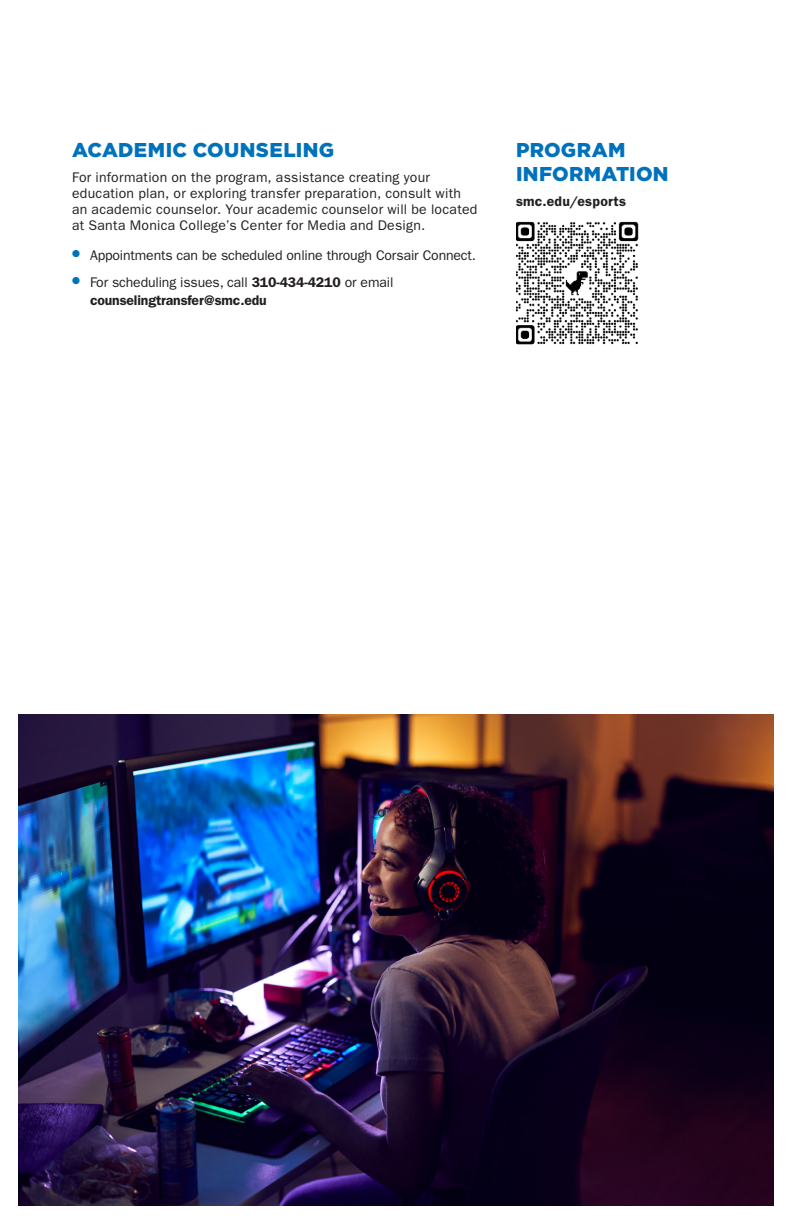
<style>
.page{position:relative;width:792px;height:1224px;background:#fff}
.page>*{position:absolute;margin:0;border:0;box-sizing:border-box;transform-origin:0 0}
.H3-10_12{font:900 20px/24px "Gotham";letter-spacing:.015em;color:#0072bc}
.Chart_body_text{font:14px/16px "ITC Franklin Gothic Std";letter-spacing:.02em;color:#231f20}
.Bullet_List{font:600 14px/18px "ITC Franklin Gothic Std";letter-spacing:-.01em;color:#231f20}
.Bullet_List-2{font:14px "ITC Franklin Gothic Std";letter-spacing:-.01em;color:#231f20}
.Chart_body_text-2{font:600 14px "ITC Franklin Gothic Std";letter-spacing:.02em;color:#231f20}
.s1{font-weight:400}
</style>
<div class="page">
<img style="left:516px;top:221px;width:123px;height:124px">
<img style="left:18px;top:714px;width:756px;height:492px">
<h3 class="H3-10_12" style="left:72px;top:137px;width:264px">ACADEMIC COUNSELING</h3>
<h2 class="Chart_body_text" style="left:72px;top:169px;width:407px">For information on the program, assistance creating your education plan, or exploring transfer preparation, consult with an academic counselor. Your academic counselor will be located at Santa Monica College’s Center for Media and Design.</h2>
<p class="Bullet_List-2" style="left:72px;top:247px;width:406px"><sup>●</sup> Appointments can be scheduled online through Corsair Connect.</p>
<p class="Bullet_List" style="left:90px;top:273px;width:305px;text-indent:-18px"><sup>●</sup> <span class="s1">For scheduling issues, call</span> 310-434-4210 <span class="s1">or email </span>counselingtransfer@smc.edu</p>
<h3 class="H3-10_12" style="left:516px;top:137px;width:154px">PROGRAM<br>INFORMATION</h3>
<h2 class="Chart_body_text-2" style="left:516px;top:192px;width:112px">smc.edu/esports</h2>
</div>
